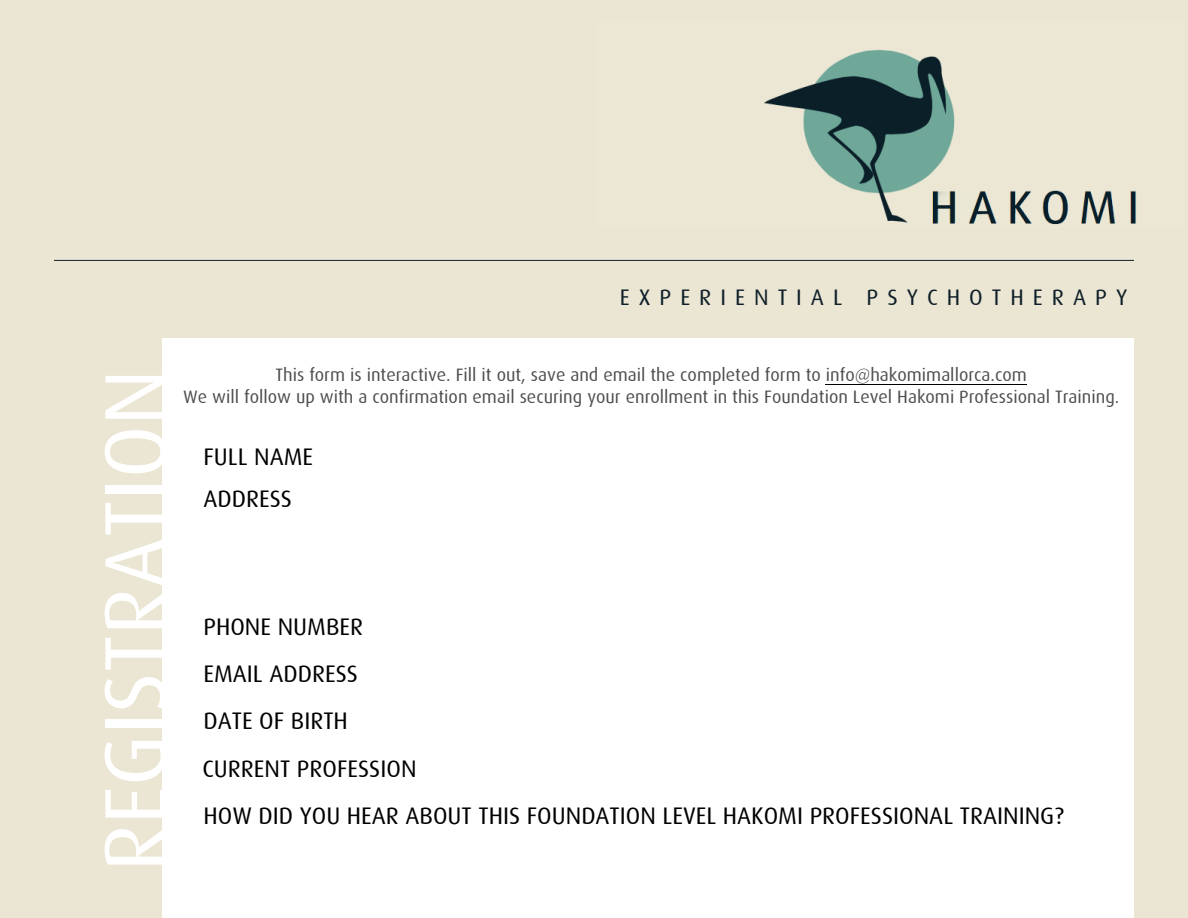
<style>
.page{position:relative;width:1188px;height:918px;background:#ebe6d3}
.page>*{position:absolute;margin:0;border:0;box-sizing:border-box;transform-origin:0 0}
.t1{font:87px "Dax";color:#fff}
.t2{font:24px/42px "Dax";color:#000}
.t3{font:22.5px "Dax";letter-spacing:.4em;color:#0f1f29}
.t4{font:18px/21.6px "Dax";color:#000;text-align:center}
</style>
<div class="page">
<img style="left:764px;top:50px;width:372px;height:175px">
<hr style="left:54px;top:260px;width:1080px;height:1px;background:#0f1f29">
<div style="left:162px;top:338px;width:972px;height:580px;background:#fff"></div>
<hr style="left:826px;top:384px;width:201px;height:1px;background:#000">
<p class="t3" style="left:620px;top:285px;width:509px">EXPERIENTIAL PSYCHOTHERAPY</p>
<h1 class="t1" style="left:87px;top:872px;width:504px;rotate:-90deg">REGISTRATION</h1>
<p class="t4" style="left:183px;top:364px;width:938px">This form is interactive. Fill it out, save and email the completed form to info@hakomimallorca.com<br>We will follow up with a confirmation email securing your enrollment in this Foundation Level Hakomi Professional Training.</p>
<h2 class="t2" style="left:204px;top:436px;width:111px">FULL NAME<br>ADDRESS</h2>
<h2 class="t2" style="left:204px;top:606px;width:161px">PHONE NUMBER</h2>
<h2 class="t2" style="left:204px;top:653px;width:156px">EMAIL ADDRESS</h2>
<h2 class="t2" style="left:204px;top:700px;width:146px">DATE OF BIRTH</h2>
<h2 class="t2" style="left:203px;top:748px;width:216px">CURRENT PROFESSION</h2>
<h2 class="t2" style="left:204px;top:795px;width:862px">HOW DID YOU HEAR ABOUT THIS FOUNDATION LEVEL HAKOMI PROFESSIONAL TRAINING?</h2>
</div>
